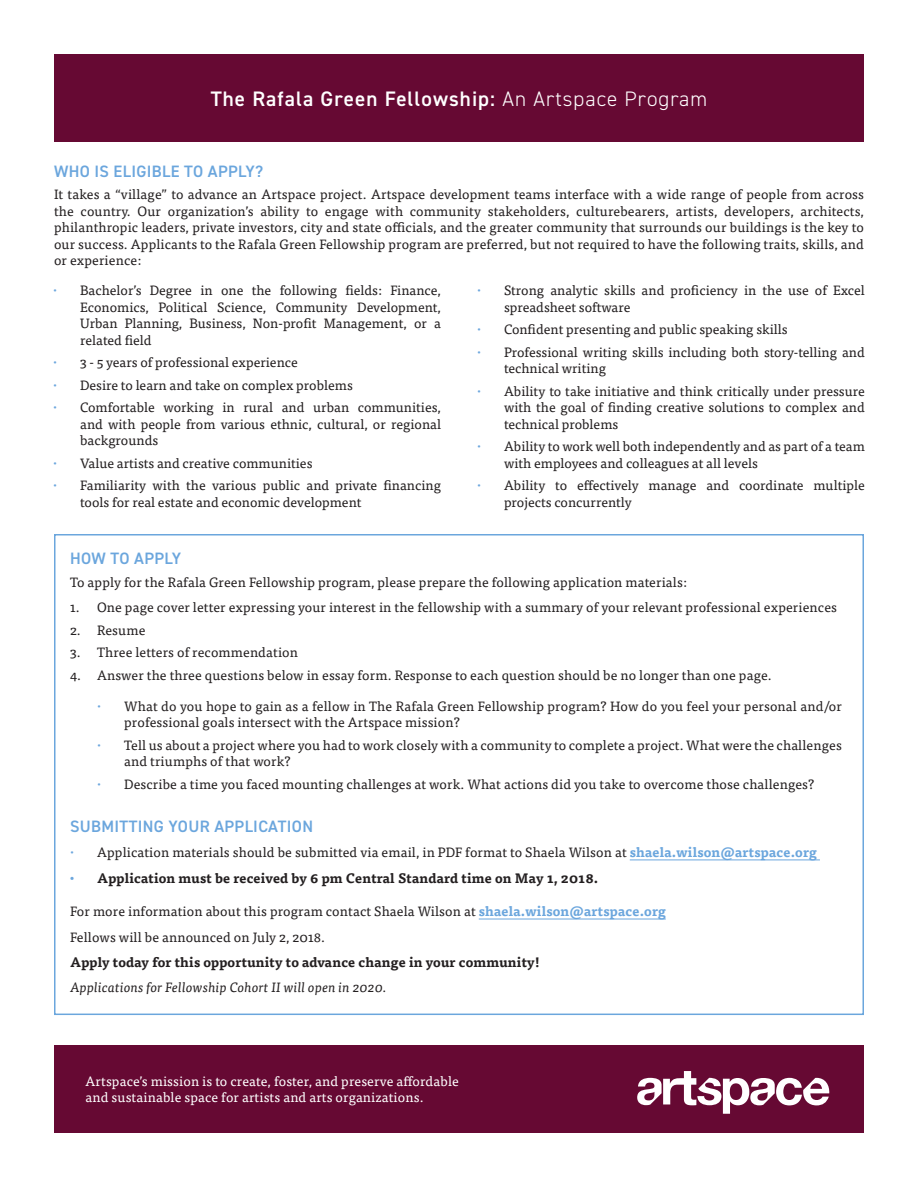
<style>
.page{position:relative;width:918px;height:1188px;background:#fff}
.page>*{position:absolute;margin:0;border:0;box-sizing:border-box;transform-origin:0 0}
.t1{font:600 21px "DIN2014";letter-spacing:.05em;color:#fff}
.t2{font:600 16.5px "DIN2014";letter-spacing:.02em;color:#6ba6dd}
.Bulleted_List{font:13.5px/16.5px "Tisa Pro";letter-spacing:.005em;color:#231f20}
.t3{font:700 13.5px "Tisa Pro";letter-spacing:.01em;color:#231f20}
.t4{font:13.5px/16.2px "Tisa Pro";letter-spacing:.01em;color:#fff}
.t5{font:italic 13.5px "Tisa Pro";letter-spacing:.01em;color:#231f20}
.s1{font-weight:300}
.s2{font-family:"DIN2014";color:#6ba6dd}
.s3{font-weight:700;color:#6ba6dd}
</style>
<div class="page">
<div style="left:54px;top:1046px;width:810px;height:87px;background:#660933"></div>
<svg style="left:637px;top:1071px;width:192px;height:43px"></svg>
<div style="left:54px;top:54px;width:810px;height:87px;background:#660933"></div>
<hr style="left:630px;top:859px;width:190px;height:1px;background:#6ba6dd">
<hr style="left:479px;top:919px;width:187px;height:1px;background:#6ba6dd">
<p class="t1" style="left:211px;top:85px;width:498px">The Rafala Green Fellowship: <span class="s1">An Artspace Program</span></p>
<p class="t2" style="left:54px;top:160px;width:211px">WHO IS ELIGIBLE TO APPLY?</p>
<p class="Bulleted_List" style="left:54px;top:185px;width:812px;text-align:justify">It takes a “village” to advance an Artspace project. Artspace development teams interface with a wide range of people from across the country. Our organization’s ability to engage with community stakeholders, culturebearers, artists, developers, architects, philanthropic leaders, private investors, city and state officials, and the greater community that surrounds our buildings is the key to our success. Applicants to the Rafala Green Fellowship program are preferred, but not required to have the following traits, skills, and or experience:</p>
<p class="Bulleted_List" style="left:80px;top:282px;width:362px;text-align:justify;text-indent:-27px"><span class="s2">•</span> Bachelor’s Degree in one the following fields: Finance, Economics, Political Science, Community Development, Urban Planning, Business, Non-profit Management, or a related field</p>
<p class="Bulleted_List" style="left:53px;top:354px;width:246px"><span class="s2">•</span> 3 - 5 years of professional experience</p>
<p class="Bulleted_List" style="left:53px;top:376px;width:301px"><span class="s2">•</span> Desire to learn and take on complex problems</p>
<p class="Bulleted_List" style="left:80px;top:399px;width:362px;text-align:justify;text-indent:-27px"><span class="s2">•</span> Comfortable working in rural and urban communities, and with people from various ethnic, cultural, or regional backgrounds</p>
<p class="Bulleted_List" style="left:53px;top:454px;width:261px"><span class="s2">•</span> Value artists and creative communities</p>
<p class="Bulleted_List" style="left:80px;top:477px;width:362px;text-indent:-27px"><span class="s2">•</span> Familiarity with the various public and private financing tools for real estate and economic development</p>
<p class="Bulleted_List" style="left:504px;top:282px;width:362px;text-indent:-27px"><span class="s2">•</span> Strong analytic skills and proficiency in the use of Excel spreadsheet software</p>
<p class="Bulleted_List" style="left:477px;top:321px;width:312px"><span class="s2">•</span> Confident presenting and public speaking skills</p>
<p class="Bulleted_List" style="left:504px;top:343px;width:362px;text-indent:-27px"><span class="s2">•</span> Professional writing skills including both story-telling and technical writing</p>
<p class="Bulleted_List" style="left:504px;top:382px;width:362px;text-align:justify;text-indent:-27px"><span class="s2">•</span> Ability to take initiative and think critically under pressure with the goal of finding creative solutions to complex and technical problems</p>
<p class="Bulleted_List" style="left:504px;top:438px;width:362px;text-indent:-27px"><span class="s2">•</span> Ability to work well both independently and as part of a team with employees and colleagues at all levels</p>
<p class="Bulleted_List" style="left:504px;top:477px;width:362px;text-indent:-27px"><span class="s2">•</span> Ability to effectively manage and coordinate multiple projects concurrently</p>
<p class="t2" style="left:70px;top:547px;width:113px">HOW TO APPLY</p>
<p class="Bulleted_List" style="left:70px;top:573px;width:618px">To apply for the Rafala Green Fellowship program, please prepare the following application materials:</p>
<p class="Bulleted_List" style="left:70px;top:598px;width:768px">1. One page cover letter expressing your interest in the fellowship with a summary of your relevant professional experiences</p>
<p class="Bulleted_List" style="left:70px;top:621px;width:77px">2. Resume</p>
<p class="Bulleted_List" style="left:70px;top:643px;width:230px">3. Three letters of recommendation</p>
<p class="Bulleted_List" style="left:70px;top:666px;width:703px">4. Answer the three questions below in essay form. Response to each question should be no longer than one page.</p>
<p class="Bulleted_List" style="left:124px;top:697px;width:719px;text-indent:-27px"><span class="s2">•</span> What do you hope to gain as a fellow in The Rafala Green Fellowship program? How do you feel your personal and/or professional goals intersect with the Artspace mission?</p>
<p class="Bulleted_List" style="left:124px;top:736px;width:719px;text-indent:-27px"><span class="s2">•</span> Tell us about a project where you had to work closely with a community to complete a project. What were the challenges and triumphs of that work?</p>
<p class="Bulleted_List" style="left:97px;top:775px;width:719px"><span class="s2">•</span> Describe a time you faced mounting challenges at work. What actions did you take to overcome those challenges?</p>
<p class="t2" style="left:70px;top:815px;width:244px">SUBMITTING YOUR APPLICATION</p>
<p class="Bulleted_List" style="left:70px;top:843px;width:748px"><span class="s2">•</span> Application materials should be submitted via email, in PDF format to Shaela Wilson at <span class="s3">shaela.wilson@artspace.org</span></p>
<p class="t3" style="left:70px;top:867px;width:530px"><span class="s2">•</span> Application must be received by 6 pm Central Standard time on May 1, 2018.</p>
<p class="Bulleted_List" style="left:70px;top:903px;width:597px">For more information about this program contact Shaela Wilson at <span class="s3">shaela.wilson@artspace.org</span></p>
<p class="Bulleted_List" style="left:70px;top:928px;width:256px">Fellows will be announced on July 2, 2018.</p>
<p class="t3" style="left:70px;top:951px;width:472px">Apply today for this opportunity to advance change in your community!</p>
<p class="t5" style="left:70px;top:977px;width:318px">Applications for Fellowship Cohort II will open in 2020.</p>
<p class="t4" style="left:86px;top:1073px;width:375px">Artspace’s mission is to create, foster, and preserve affordable and sustainable space for artists and arts organizations.</p>
</div>
